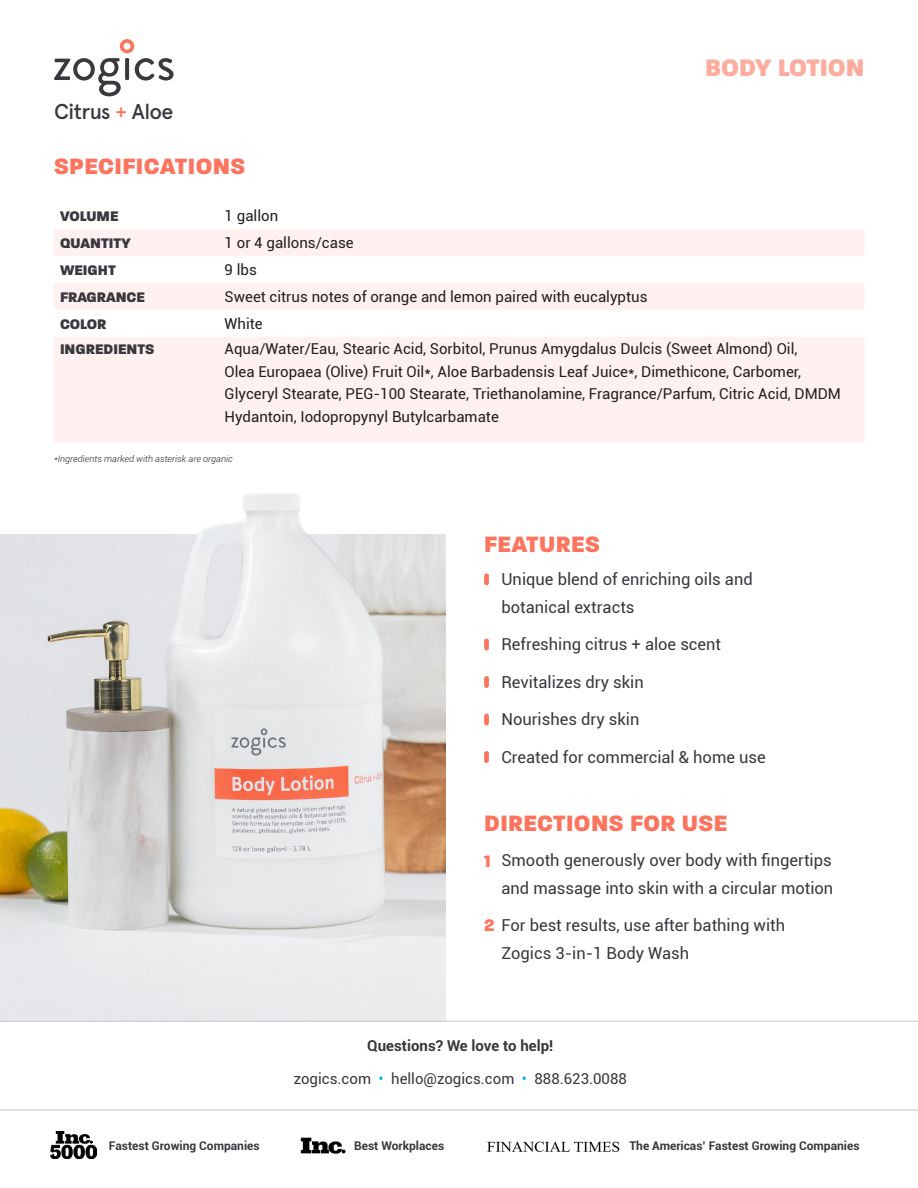
<style>
.page{position:relative;width:918px;height:1188px;background:#fff}
.page>*{position:absolute;margin:0;border:0;box-sizing:border-box;transform-origin:0 0}
.t1{font:800 25.8px "Paralucent";color:#fdac9e}
.t2{font:800 24px "Paralucent";letter-spacing:.02em;color:#fc745e}
.t3{font:500 21.45px "Apercu";letter-spacing:-.03em;color:#38383e}
.t4{font:800 18px "Paralucent";color:#fc745e}
.t5{font:16.5px/27.6px "Roboto";color:#38383e}
.t6{font:15px/22.5px "Roboto";color:#231f20}
.t7{font:800 15px "Paralucent";color:#38383e}
.t8{font:15px "Roboto";color:#38383d}
.t9{font:700 15px "Roboto";color:#38383d}
.t10{font:700 12px "Roboto";color:#38383e}
.t11{font:italic 300 9px "Roboto";color:#231f20}
.s1{color:#fc745e}
.s2{font-family:"Paralucent";font-weight:800;font-size:18px;color:#fc745e}
.s3{color:#00b5e0}
</style>
<div class="page">
<img style="left:0;top:534px;width:446px;height:487px">
<svg style="left:54px;top:39px;width:120px;height:57px"></svg>
<svg style="left:54px;top:229px;width:810px;height:213px;fill:#fff1ef"></svg>
<hr style="left:0;top:1021px;width:918px;height:1px;background:#c7c8ca">
<hr style="left:0;top:1110px;width:918px;height:1px;background:#c7c8ca">
<img style="left:51px;top:1132px;width:45px;height:27px">
<img style="left:300px;top:1137px;width:46px;height:16px">
<img style="left:487px;top:1141px;width:133px;height:11px">
<div style="left:484px;top:573px;width:5px;height:12px;background:#fc745e;border-radius:2px"></div>
<div style="left:484px;top:639px;width:5px;height:11px;background:#fc745e;border-radius:2px"></div>
<div style="left:484px;top:676px;width:5px;height:12px;background:#fc745e;border-radius:2px"></div>
<div style="left:484px;top:714px;width:5px;height:11px;background:#fc745e;border-radius:2px"></div>
<div style="left:484px;top:751px;width:5px;height:12px;background:#fc745e;border-radius:2px"></div>
<img style="left:148px;top:493px;width:216px;height:89px">
<p class="t3" style="left:54px;top:99px;width:121px">Citrus <span class="s1">+</span> Aloe</p>
<p class="t1" style="left:705px;top:52px;width:161px">BODY LOTION</p>
<p class="t2" style="left:54px;top:152px;width:193px">SPECIFICATIONS</p>
<p class="t7" style="left:60px;top:207px;width:60px">VOLUME</p>
<p class="t6" style="left:225px;top:204px;width:55px">1 gallon</p>
<p class="t7" style="left:60px;top:234px;width:73px">QUANTITY</p>
<p class="t6" style="left:225px;top:231px;width:131px">1 or 4 gallons/case</p>
<p class="t7" style="left:60px;top:261px;width:57px">WEIGHT</p>
<p class="t6" style="left:225px;top:258px;width:34px">9 lbs</p>
<p class="t7" style="left:60px;top:288px;width:87px">FRAGRANCE</p>
<p class="t6" style="left:225px;top:285px;width:424px">Sweet citrus notes of orange and lemon paired with eucalyptus</p>
<p class="t7" style="left:60px;top:315px;width:48px">COLOR</p>
<p class="t6" style="left:225px;top:312px;width:40px">White</p>
<p class="t7" style="left:60px;top:340px;width:96px">INGREDIENTS</p>
<p class="t6" style="left:225px;top:337px;width:618px">Aqua/Water/Eau, Stearic Acid, Sorbitol, Prunus Amygdalus Dulcis (Sweet Almond) Oil,<br>Olea Europaea (Olive) Fruit Oil*, Aloe Barbadensis Leaf Juice*, Dimethicone, Carbomer, Glyceryl Stearate, PEG-100 Stearate, Triethanolamine, Fragrance/Parfum, Citric Acid, DMDM Hydantoin, Iodopropynyl Butylcarbamate</p>
<p class="t11" style="left:54px;top:453px;width:180px">*Ingredients marked with asterisk are organic</p>
<p class="t2" style="left:484px;top:530px;width:117px">FEATURES</p>
<p class="t5" style="left:501px;top:565px;width:253px">Unique blend of enriching oils and</p>
<p class="t5" style="left:501px;top:593px;width:135px">botanical extracts</p>
<p class="t5" style="left:501px;top:630px;width:221px">Refreshing citrus + aloe scent</p>
<p class="t5" style="left:501px;top:668px;width:144px">Revitalizes dry skin</p>
<p class="t5" style="left:501px;top:705px;width:140px">Nourishes dry skin</p>
<p class="t5" style="left:501px;top:743px;width:266px">Created for commercial &amp; home use</p>
<p class="t2" style="left:484px;top:809px;width:245px">DIRECTIONS FOR USE</p>
<p class="t5" style="left:501px;top:846px;width:333px">Smooth generously over body with fingertips and massage into skin with a circular motion</p>
<p class="t5" style="left:501px;top:911px;width:285px;text-indent:-17px"><span class="s2">2</span> For best results, use after bathing with<br>Zogics 3-in-1 Body Wash</p>
<p class="t4" style="left:484px;top:851px;width:8px">1</p>
<p class="t9" style="left:367px;top:1035px;width:188px">Questions? We love to help!</p>
<p class="t8" style="left:294px;top:1068px;width:335px">zogics.com <span class="s3">•</span> hello@zogics.com <span class="s3">•</span> 888.623.0088</p>
<p class="t10" style="left:109px;top:1137px;width:152px">Fastest Growing Companies</p>
<p class="t10" style="left:354px;top:1137px;width:92px">Best Workplaces</p>
<p class="t10" style="left:629px;top:1137px;width:232px">The Americas’ Fastest Growing Companies</p>
</div>
